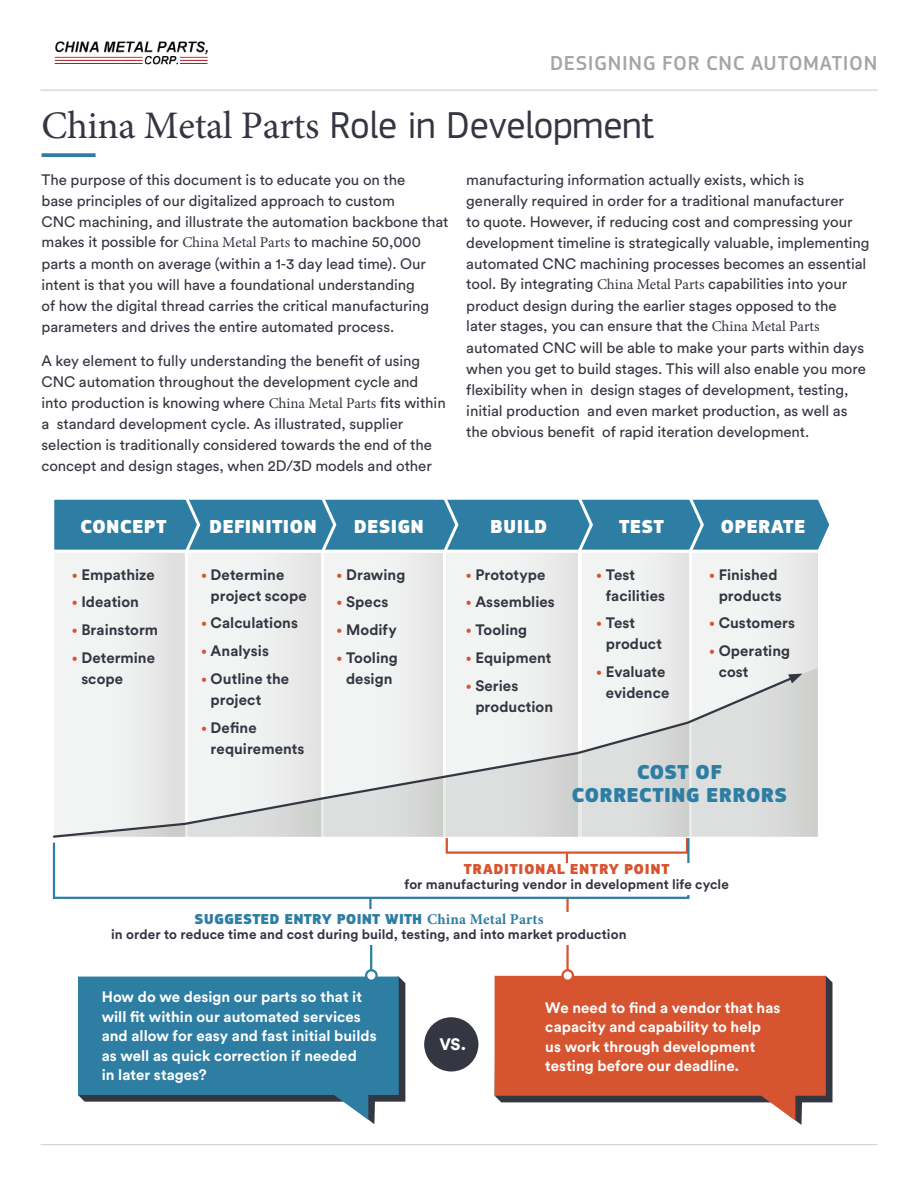
<style>
.page{position:relative;width:918px;height:1188px;background:#fff}
.page>*{position:absolute;margin:0;border:0;box-sizing:border-box;transform-origin:0 0}
.t1{font:39px "PF Square Sans Pro";letter-spacing:-.01em;color:#343741}
.t2{font:500 21px "PF Square Sans Pro";letter-spacing:.03em;color:#a3a6a9}
.t3{font:900 21px/22.5px "PF Square Sans Pro";letter-spacing:.01em;color:#2e7ea3;text-align:center}
.t4{font:900 19.5px "PF Square Sans Pro";letter-spacing:.015em;color:#fff}
.t5{font:900 16.5px "Circular Std";color:#fff}
.t6{font:15px/21px "Circular Std";letter-spacing:-.005em;color:#343741}
.t7{font:700 15px/21px "Circular Std";letter-spacing:.005em;color:#343741}
.t8{font:700 15px/19.5px "Circular Std";color:#fff}
.t9{font:900 15px "PF Square Sans Pro";letter-spacing:.01em;color:#2e7ea3}
.t10{font:900 15px "PF Square Sans Pro";letter-spacing:.045em;color:#d75431}
.t11{font:700 13.5px "Circular Std";letter-spacing:.005em;color:#343741}
.s1{font-family:"Minion Pro"}
.s2{font-family:"PF Square Sans Pro";color:#d75431}
.s3{font-family:"Minion Pro";font-weight:700}
</style>
<div class="page">
<hr style="left:40px;top:90px;width:838px;height:1px;background:#c7c8c7">
<hr style="left:40px;top:1144px;width:838px;height:1px;background:#cdcdce">
<svg style="left:42px;top:153px;width:54px;height:4px"></svg>
<div style="left:54px;top:553px;width:131px;height:284px;background:linear-gradient(to right,#f7fafa,#e3e3e2)"></div>
<div style="left:188px;top:553px;width:132px;height:284px;background:linear-gradient(to right,#f6f8f9,#e6e6e6)"></div>
<div style="left:324px;top:553px;width:119px;height:284px;background:linear-gradient(to right,#f6f8f9,#e7e7e7)"></div>
<div style="left:446px;top:553px;width:132px;height:284px;background:linear-gradient(to right,#f6f8f9,#e7e7e7)"></div>
<div style="left:582px;top:553px;width:106px;height:284px;background:linear-gradient(to right,#f6f8f9,#e7e8e7)"></div>
<div style="left:693px;top:553px;width:125px;height:284px;background:linear-gradient(to right,#f6f8f9,#e7e7e7)"></div>
<svg style="left:54px;top:499px;width:775px;height:55px;background:#468cad"></svg>
<svg style="left:796px;top:976px;width:36px;height:149px"></svg>
<svg style="left:495px;top:976px;width:331px;height:145px;background:#d4674a"></svg>
<svg style="left:369px;top:977px;width:36px;height:147px"></svg>
<svg style="left:78px;top:977px;width:321px;height:143px;background:#478aa9"></svg>
<div style="left:424px;top:1017px;width:54px;height:55px;background:#343741;border-radius:50%"></div>
<hr style="left:370px;top:945px;width:2px;height:41px;background:#2e7ea3">
<hr style="left:566px;top:898px;width:3px;height:88px;background:#d75431">
<svg style="left:366px;top:970px;width:11px;height:11px"></svg>
<div style="left:365px;top:969px;width:13px;height:13px;border:2px solid #2e7ea3;border-radius:50%"></div>
<svg style="left:562px;top:970px;width:11px;height:11px"></svg>
<div style="left:561px;top:969px;width:13px;height:13px;border:2px solid #d75431;border-radius:50%"></div>
<div style="left:52px;top:912px;width:633px;height:33px;background:#fff"></div>
<svg style="left:52px;top:839px;width:638px;height:70px"></svg>
<div style="left:292px;top:863px;width:550px;height:32px;background:#fff"></div>
<svg style="left:67px;top:668px;width:751px;height:169px"></svg>
<svg style="left:53px;top:674px;width:744px;height:165px"></svg>
<svg style="left:788px;top:674px;width:14px;height:9px"></svg>
<img style="left:55px;top:41px;width:153px;height:24px">
<h2 class="t2" style="left:550px;top:50px;width:329px">DESIGNING FOR CNC AUTOMATION</h2>
<h1 class="t1" style="left:42px;top:102px;width:614px"><span class="s1">China Metal Parts</span> Role in Development</h1>
<p class="t6" style="left:42px;top:169px;width:408px">The purpose of this document is to educate you on the<br>base principles of our digitalized approach to custom<br>CNC machining, and illustrate the automation backbone that makes it possible for <span class="s1">China Metal Parts</span> to machine 50,000 parts a month on average (within a 1-3 day lead time). Our intent is that you will have a foundational understanding<br>of how the digital thread carries the critical manufacturing parameters and drives the entire automated process.</p>
<p class="t6" style="left:42px;top:350px;width:406px">A key element to fully understanding the benefit of using CNC automation throughout the development cycle and into production is knowing where <span class="s1">China Metal Parts</span> fits within a standard development cycle. As illustrated, supplier selection is traditionally considered towards the end of the concept and design stages, when 2D/3D models and other</p>
<p class="t6" style="left:466px;top:169px;width:405px">manufacturing information actually exists, which is generally required in order for a traditional manufacturer<br>to quote. However, if reducing cost and compressing your development timeline is strategically valuable, implementing automated CNC machining processes becomes an essential tool. By integrating <span class="s1">China Metal Parts</span> capabilities into your product design during the earlier stages opposed to the later stages, you can ensure that the <span class="s1">China Metal Parts </span>automated CNC will be able to make your parts within days when you get to build stages. This will also enable you more flexibility when in design stages of development, testing, initial production and even market production, as well as the obvious benefit of rapid iteration development.</p>
<h3 class="t4" style="left:80px;top:514px;width:88px">CONCEPT</h3>
<h3 class="t4" style="left:209px;top:514px;width:109px">DEFINITION</h3>
<h3 class="t4" style="left:354px;top:514px;width:72px">DESIGN</h3>
<h3 class="t4" style="left:490px;top:514px;width:59px">BUILD</h3>
<h3 class="t4" style="left:619px;top:514px;width:46px">TEST</h3>
<h3 class="t4" style="left:721px;top:514px;width:86px">OPERATE</h3>
<p class="t7" style="left:72px;top:564px;width:85px"><span class="s2">•</span> Empathize</p>
<p class="t7" style="left:72px;top:591px;width:69px"><span class="s2">•</span> Ideation</p>
<p class="t7" style="left:72px;top:619px;width:88px"><span class="s2">•</span> Brainstorm</p>
<p class="t7" style="left:81px;top:647px;width:75px;text-indent:-10px"><span class="s2">•</span> Determine scope</p>
<p class="t7" style="left:211px;top:564px;width:98px;text-indent:-10px"><span class="s2">•</span> Determine project scope</p>
<p class="t7" style="left:201px;top:612px;width:98px"><span class="s2">•</span> Calculations</p>
<p class="t7" style="left:201px;top:640px;width:69px"><span class="s2">•</span> Analysis</p>
<p class="t7" style="left:211px;top:668px;width:80px;text-indent:-10px"><span class="s2">•</span> Outline the project</p>
<p class="t7" style="left:211px;top:717px;width:95px;text-indent:-10px"><span class="s2">•</span> Define requirements</p>
<p class="t7" style="left:336px;top:564px;width:70px"><span class="s2">•</span> Drawing</p>
<p class="t7" style="left:336px;top:591px;width:53px"><span class="s2">•</span> Specs</p>
<p class="t7" style="left:336px;top:619px;width:62px"><span class="s2">•</span> Modify</p>
<p class="t7" style="left:336px;top:647px;width:63px;text-align:center"><span class="s2">•</span> Tooling design</p>
<p class="t7" style="left:466px;top:564px;width:81px"><span class="s2">•</span> Prototype</p>
<p class="t7" style="left:466px;top:591px;width:91px"><span class="s2">•</span> Assemblies</p>
<p class="t7" style="left:466px;top:619px;width:63px"><span class="s2">•</span> Tooling</p>
<p class="t7" style="left:466px;top:647px;width:87px"><span class="s2">•</span> Equipment</p>
<p class="t7" style="left:475px;top:675px;width:79px;text-indent:-10px"><span class="s2">•</span> Series production</p>
<p class="t7" style="left:606px;top:564px;width:61px;text-indent:-10px"><span class="s2">•</span> Test facilities</p>
<p class="t7" style="left:606px;top:612px;width:58px;text-indent:-10px"><span class="s2">•</span> Test product</p>
<p class="t7" style="left:596px;top:661px;width:75px;text-align:right"><span class="s2">•</span> Evaluate evidence</p>
<p class="t7" style="left:709px;top:564px;width:74px;text-align:right"><span class="s2">•</span> Finished products</p>
<p class="t7" style="left:709px;top:612px;width:88px"><span class="s2">•</span> Customers</p>
<p class="t7" style="left:719px;top:640px;width:73px;text-indent:-10px"><span class="s2">•</span> Operating cost</p>
<h2 class="t3" style="left:571px;top:762px;width:217px">COST OF<br>CORRECTING ERRORS</h2>
<p class="t10" style="left:464px;top:860px;width:207px">TRADITIONAL ENTRY POINT</p>
<p class="t11" style="left:404px;top:876px;width:326px">for manufacturing vendor in development life cycle</p>
<p class="t9" style="left:194px;top:910px;width:350px">SUGGESTED ENTRY POINT WITH <span class="s3">China Metal Parts</span></p>
<p class="t11" style="left:111px;top:926px;width:517px">in order to reduce time and cost during build, testing, and into market production</p>
<p class="t8" style="left:102px;top:987px;width:277px">How do we design our parts so that it will fit within our automated services and allow for easy and fast initial builds as well as quick correction if needed<br>in later stages?</p>
<p class="t5" style="left:439px;top:1034px;width:28px">VS.</p>
<p class="t8" style="left:545px;top:997px;width:237px">We need to find a vendor that has capacity and capability to help us work through development testing before our deadline.</p>
</div>
